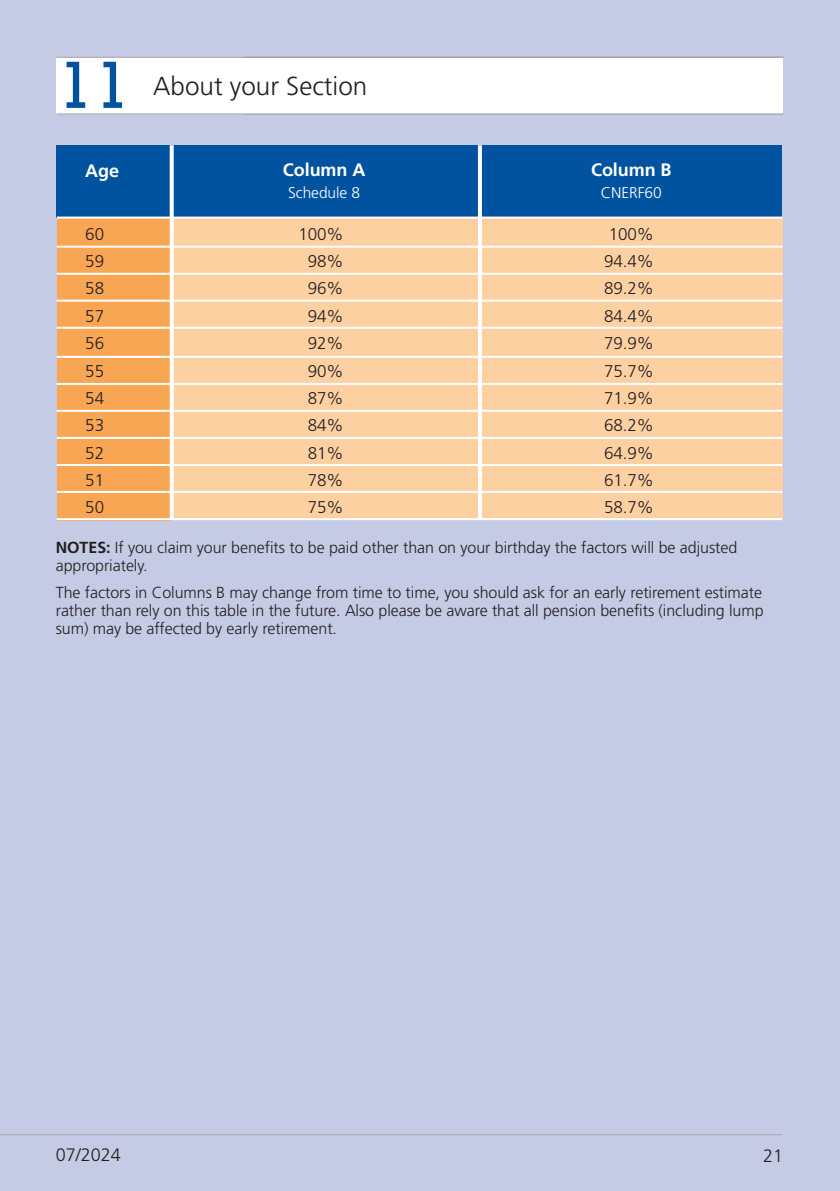
<style>
.page{position:relative;width:840px;height:1191px;background:#fff}
.page>*{position:absolute;margin:0;border:0;box-sizing:border-box;transform-origin:0 0}
.t1{font:26px "Frutiger LT 45 Lt";color:#231f20}
.t2{font:18px "Frutiger LT 65 Bd";letter-spacing:-.005em;color:#fff}
.t3{font:18px "Frutiger LT 45 Lt";color:#231f20}
.t4{font:17px "Frutiger LT 45 Lt";letter-spacing:-.005em;color:#231f20}
.t5{font:16px/18px "Frutiger LT 45 Lt";letter-spacing:-.005em;color:#231f20}
.t6{font:15.6px "Frutiger LT 45 Lt";letter-spacing:-.005em;color:#fff}
.s1{font-family:"Frutiger LT 65 Bd"}
</style>
<div class="page">
<div style="left:0;top:0;width:839px;height:1191px;background:#c5cbe5"></div>
<hr style="left:0;top:1134px;width:781px;height:1px;background:#a8a9ad">
<div style="left:57px;top:58px;width:725px;height:55px;background:#fff"></div>
<hr style="left:57px;top:57px;width:725px;height:1px;background:#a8a9ad">
<hr style="left:57px;top:113px;width:725px;height:1px;background:#a8a9ad">
<div style="left:57px;top:218px;width:115px;height:302px;background:#f9a654"></div>
<div style="left:172px;top:218px;width:610px;height:301px;background:#fdd0a2"></div>
<div style="left:57px;top:145px;width:724px;height:73px;background:#0153a0"></div>
<hr style="left:57px;top:217px;width:724px;height:2px;background:#fff">
<hr style="left:57px;top:246px;width:724px;height:2px;background:#fff">
<hr style="left:57px;top:273px;width:724px;height:2px;background:#fff">
<hr style="left:57px;top:300px;width:724px;height:2px;background:#fff">
<hr style="left:57px;top:327px;width:724px;height:2px;background:#fff">
<hr style="left:57px;top:356px;width:724px;height:2px;background:#fff">
<hr style="left:57px;top:383px;width:724px;height:2px;background:#fff">
<hr style="left:57px;top:410px;width:724px;height:2px;background:#fff">
<hr style="left:57px;top:437px;width:724px;height:2px;background:#fff">
<hr style="left:57px;top:464px;width:724px;height:2px;background:#fff">
<hr style="left:57px;top:491px;width:724px;height:2px;background:#fff">
<hr style="left:57px;top:518px;width:724px;height:2px;background:#fff">
<svg style="left:170px;top:145px;width:4px;height:373px"></svg>
<svg style="left:477px;top:145px;width:4px;height:374px"></svg>
<svg style="left:66px;top:62px;width:56px;height:46px"></svg>
<p class="t1" style="left:153px;top:72px;width:215px">About your Section</p>
<p class="t2" style="left:283px;top:159px;width:84px">Column A</p>
<p class="t6" style="left:288px;top:184px;width:73px">Schedule 8</p>
<p class="t2" style="left:85px;top:160px;width:35px">Age</p>
<p class="t2" style="left:590px;top:159px;width:82px">Column B</p>
<p class="t6" style="left:600px;top:184px;width:62px">CNERF60</p>
<p class="t4" style="left:85px;top:224px;width:20px">60</p>
<p class="t4" style="left:298px;top:224px;width:47px">100%</p>
<p class="t4" style="left:608px;top:224px;width:47px">100%</p>
<p class="t4" style="left:85px;top:251px;width:20px">59</p>
<p class="t4" style="left:308px;top:251px;width:37px">98%</p>
<p class="t4" style="left:603px;top:251px;width:51px">94.4%</p>
<p class="t4" style="left:85px;top:279px;width:20px">58</p>
<p class="t4" style="left:308px;top:279px;width:37px">96%</p>
<p class="t4" style="left:603px;top:279px;width:51px">89.2%</p>
<p class="t4" style="left:85px;top:306px;width:20px">57</p>
<p class="t4" style="left:308px;top:306px;width:37px">94%</p>
<p class="t4" style="left:603px;top:306px;width:51px">84.4%</p>
<p class="t4" style="left:85px;top:334px;width:20px">56</p>
<p class="t4" style="left:308px;top:334px;width:37px">92%</p>
<p class="t4" style="left:603px;top:334px;width:51px">79.9%</p>
<p class="t4" style="left:85px;top:361px;width:20px">55</p>
<p class="t4" style="left:308px;top:361px;width:37px">90%</p>
<p class="t4" style="left:603px;top:361px;width:51px">75.7%</p>
<p class="t4" style="left:85px;top:388px;width:20px">54</p>
<p class="t4" style="left:308px;top:388px;width:37px">87%</p>
<p class="t4" style="left:603px;top:388px;width:51px">71.9%</p>
<p class="t4" style="left:85px;top:416px;width:20px">53</p>
<p class="t4" style="left:308px;top:416px;width:37px">84%</p>
<p class="t4" style="left:603px;top:416px;width:51px">68.2%</p>
<p class="t4" style="left:85px;top:443px;width:20px">52</p>
<p class="t4" style="left:308px;top:443px;width:37px">81%</p>
<p class="t4" style="left:603px;top:443px;width:51px">64.9%</p>
<p class="t4" style="left:85px;top:470px;width:20px">51</p>
<p class="t4" style="left:308px;top:470px;width:37px">78%</p>
<p class="t4" style="left:603px;top:470px;width:51px">61.7%</p>
<p class="t4" style="left:85px;top:498px;width:20px">50</p>
<p class="t4" style="left:308px;top:498px;width:37px">75%</p>
<p class="t4" style="left:603px;top:498px;width:51px">58.7%</p>
<p class="t5" style="left:56px;top:539px;width:682px"><span class="s1">NOTES:</span> If you claim your benefits to be paid other than on your birthday the factors will be adjusted appropriately.</p>
<p class="t5" style="left:56px;top:583px;width:709px;text-align:justify">The factors in Columns B may change from time to time, you should ask for an early retirement estimate rather than rely on this table in the future. Also please be aware that all pension benefits (including lump sum) may be affected by early retirement.</p>
<p class="t3" style="left:56px;top:1144px;width:67px">07/2024</p>
<p class="t3" style="left:762px;top:1145px;width:22px">21</p>
</div>
